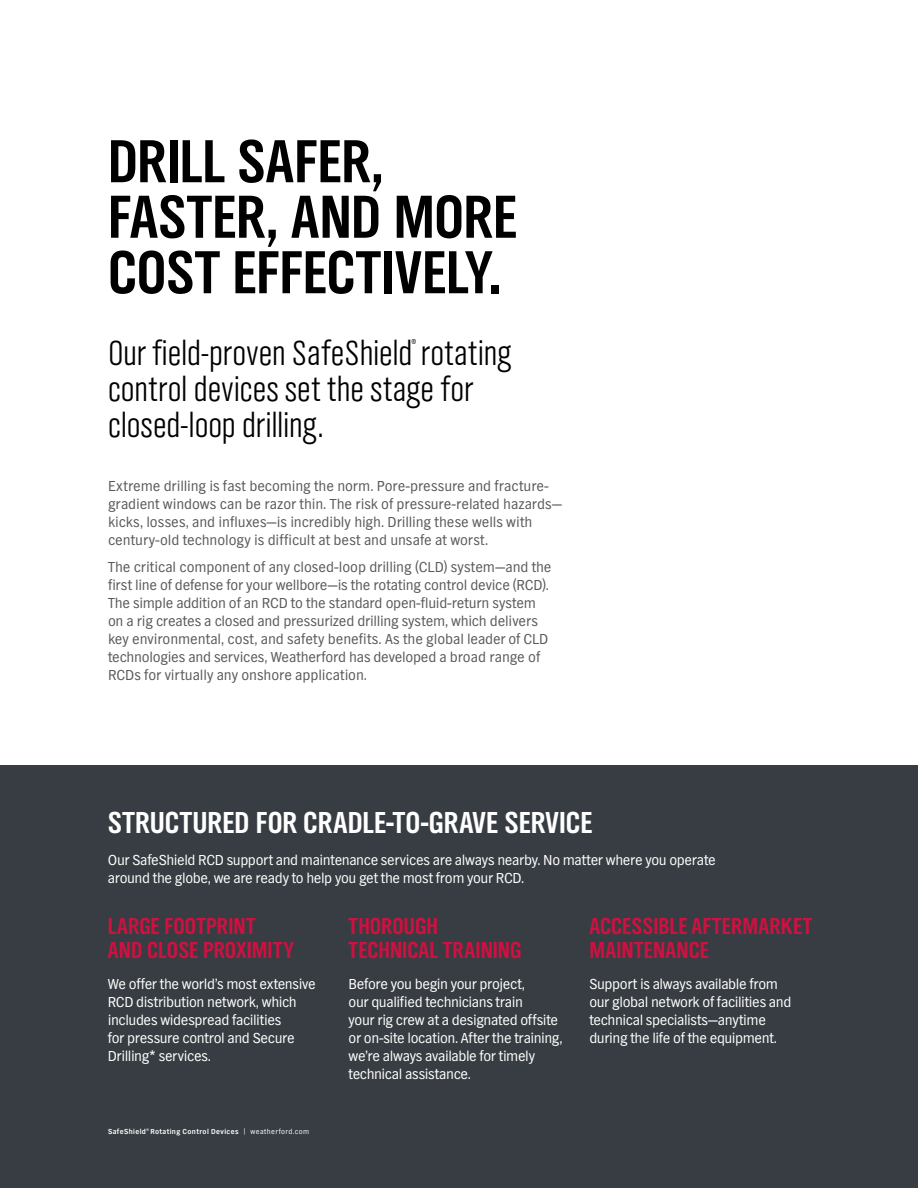
<style>
.page{position:relative;width:918px;height:1188px;background:#fff}
.page>*{position:absolute;margin:0;border:0;box-sizing:border-box;transform-origin:0 0}
.t1{font:63px/55.5px "TV Nord EF Bold Con";color:#000}
.t2{font:36px/36px "TV Nord EF Light Con";color:#000}
.t3{font:31.5px "TV Nord EF Bold Con";letter-spacing:.005em;color:#fff}
.t4{font:24px/24px "TV Nord EF Bold Con";letter-spacing:.005em;color:#ce1141}
.t5{font:15px/18px "TV Nord EF";letter-spacing:-.005em;color:#58595b}
.t6{font:15px/18px "TV Nord EF";letter-spacing:-.025em;color:#fff}
.t7{font:10.5px "TV Nord EF Light Con";color:#000}
.t8{font:700 7.5px "TV Nord EF";letter-spacing:.055em;color:#fff}
.s1{font-weight:400}
</style>
<div class="page">
<div style="left:0;top:765px;width:918px;height:423px;background:#373d42"></div>
<h1 class="t1" style="left:108px;top:135px;width:410px">DRILL SAFER,<br>FASTER, AND MORE<br>COST EFFECTIVELY.</h1>
<p class="t7" style="left:412px;top:338px;width:6px">®</p>
<h2 class="t2" style="left:108px;top:371px;width:367px">control devices set the stage for closed-loop drilling.</h2>
<h2 class="t2" style="left:108px;top:335px;width:405px">Our field-proven SafeShield rotating</h2>
<p class="t5" style="left:108px;top:477px;width:455px">Extreme drilling is fast becoming the norm. Pore-pressure and fracture&shy;gradient windows can be razor thin. The risk of pressure-related hazards— kicks, losses, and influxes—is incredibly high. Drilling these wells with century-old technology is difficult at best and unsafe at worst.</p>
<p class="t5" style="left:108px;top:558px;width:445px">The critical component of any closed-loop drilling (CLD) system—and the first line of defense for your wellbore—is the rotating control device (RCD).<br>The simple addition of an RCD to the standard open-fluid-return system on a rig creates a closed and pressurized drilling system, which delivers key environmental, cost, and safety benefits. As the global leader of CLD technologies and services, Weatherford has developed a broad range of RCDs for virtually any onshore application.</p>
<h3 class="t3" style="left:108px;top:804px;width:486px">STRUCTURED FOR CRADLE-TO-GRAVE SERVICE</h3>
<p class="t6" style="left:108px;top:852px;width:609px">Our SafeShield RCD support and maintenance services are always nearby. No matter where you operate around the globe, we are ready to help you get the most from your RCD.</p>
<h3 class="t4" style="left:108px;top:914px;width:188px">LARGE FOOTPRINT<br>AND CLOSE PROXIMITY</h3>
<p class="t6" style="left:108px;top:975px;width:209px">We offer the world’s most extensive<br>RCD distribution network, which includes widespread facilities<br>for pressure control and Secure<br>Drilling* services.</p>
<h3 class="t4" style="left:349px;top:914px;width:174px">THOROUGH<br>TECHNICAL TRAINING</h3>
<p class="t6" style="left:349px;top:975px;width:215px">Before you begin your project,<br>our qualified technicians train<br>your rig crew at a designated offsite or on-site location. After the training, we’re always available for timely technical assistance.</p>
<h3 class="t4" style="left:589px;top:914px;width:224px">ACCESSIBLE AFTERMARKET<br>MAINTENANCE</h3>
<p class="t6" style="left:589px;top:975px;width:204px">Support is always available from our global network of facilities and technical specialists—anytime during the life of the equipment.</p>
<p class="t8" style="left:108px;top:1127px;width:203px">SafeShield<sup>®</sup> Rotating Control Devices <span class="s1">| weatherford.com</span></p>
</div>
